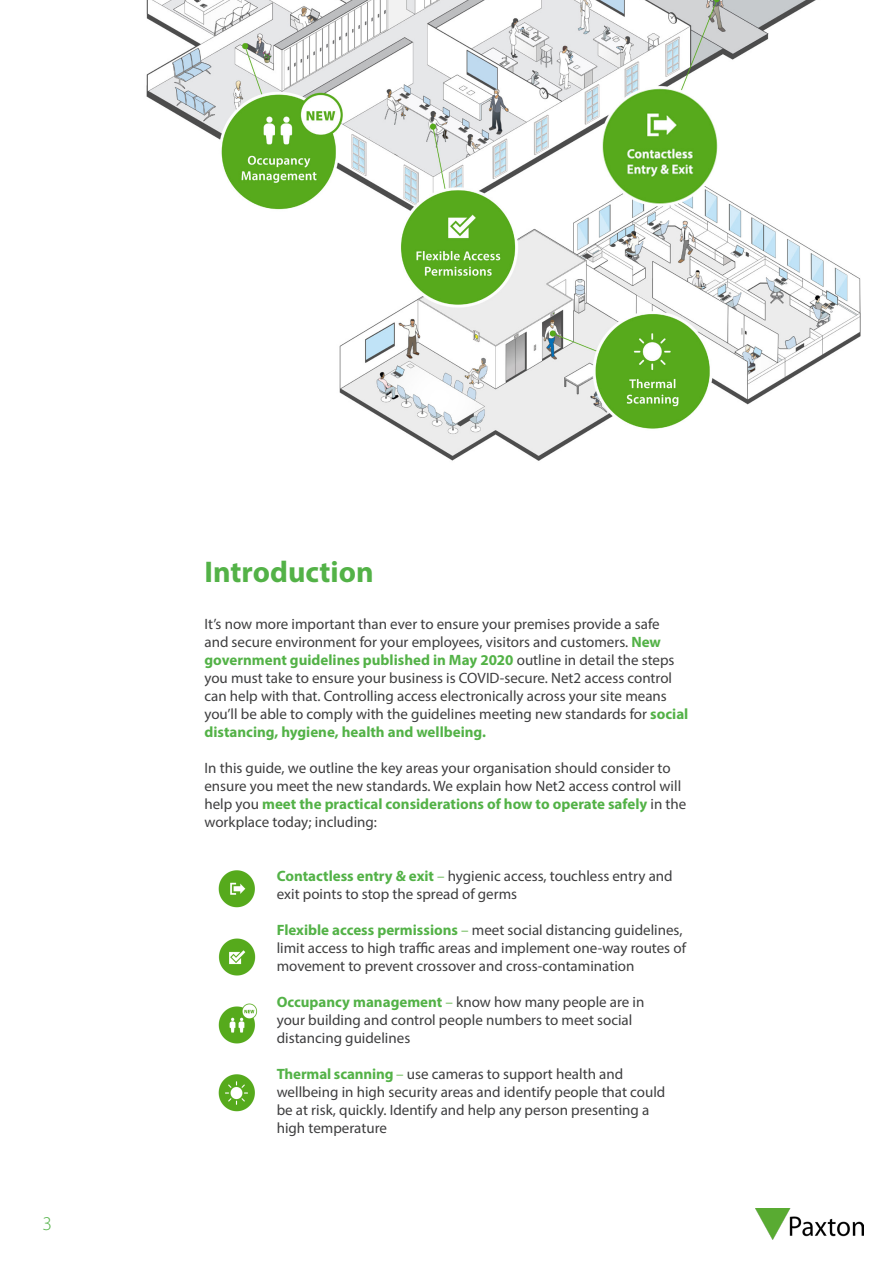
<style>
.page{position:relative;width:893px;height:1263px;background:#fff}
.page>*{position:absolute;margin:0;border:0;box-sizing:border-box;transform-origin:0 0}
.t1{font:700 30px "Myriad Pro";color:#53b247}
.t2{font:300 19.5px "Myriad Pro";color:#53b247}
.t3{font:15px/18px "Myriad Pro";color:#3e3e3f}
.s1{font-weight:700;color:#53b247}
.s2{color:#69b854}
</style>
<div class="page">
<img style="left:756px;top:1209px;width:107px;height:30px">
<img style="left:218px;top:870px;width:37px;height:38px">
<img style="left:218px;top:938px;width:38px;height:38px">
<img style="left:218px;top:1003px;width:40px;height:41px">
<img style="left:218px;top:1074px;width:37px;height:38px">
<img style="left:146px;top:0;width:715px;height:461px">
<p class="t2" style="left:43px;top:1212px;width:11px">3</p>
<p class="t1" style="left:205px;top:552px;width:171px">Introduction</p>
<p class="t3" style="left:204px;top:615px;width:485px">It’s now more important than ever to ensure your premises provide a safe<br>and secure environment for your employees, visitors and customers. <span class="s1">New government guidelines published in May 2020</span> outline in detail the steps you must take to ensure your business is COVID-secure. Net2 access control can help with that. Controlling access electronically across your site means you’ll be able to comply with the guidelines meeting new standards for <span class="s1">social distancing, hygiene, health and wellbeing.</span></p>
<p class="t3" style="left:204px;top:759px;width:483px">In this guide, we outline the key areas your organisation should consider to ensure you meet the new standards. We explain how Net2 access control will help you <span class="s1">meet the practical considerations of how to operate safely</span> in the workplace today; including:</p>
<p class="t3" style="left:277px;top:867px;width:397px"><span class="s1">Contactless entry &amp; exit</span> <span class="s2">–</span> hygienic access, touchless entry and exit points to stop the spread of germs</p>
<p class="t3" style="left:277px;top:921px;width:411px"><span class="s1">Flexible access permissions</span> <span class="s2">–</span> meet social distancing guidelines, limit access to high traffic areas and implement one-way routes of movement to prevent crossover and cross-contamination</p>
<p class="t3" style="left:277px;top:993px;width:369px"><span class="s1">Occupancy management</span> <span class="s2">–</span> know how many people are in your building and control people numbers to meet social distancing guidelines</p>
<p class="t3" style="left:277px;top:1065px;width:348px"><span class="s1">Thermal scanning</span> <span class="s2">–</span> use cameras to support health and</p>
<p class="t3" style="left:277px;top:1083px;width:390px">wellbeing in high security areas and identify people that could</p>
<p class="t3" style="left:277px;top:1101px;width:374px">be at risk, quickly. Identify and help any person presenting a</p>
<p class="t3" style="left:277px;top:1119px;width:112px">high temperature</p>
</div>
